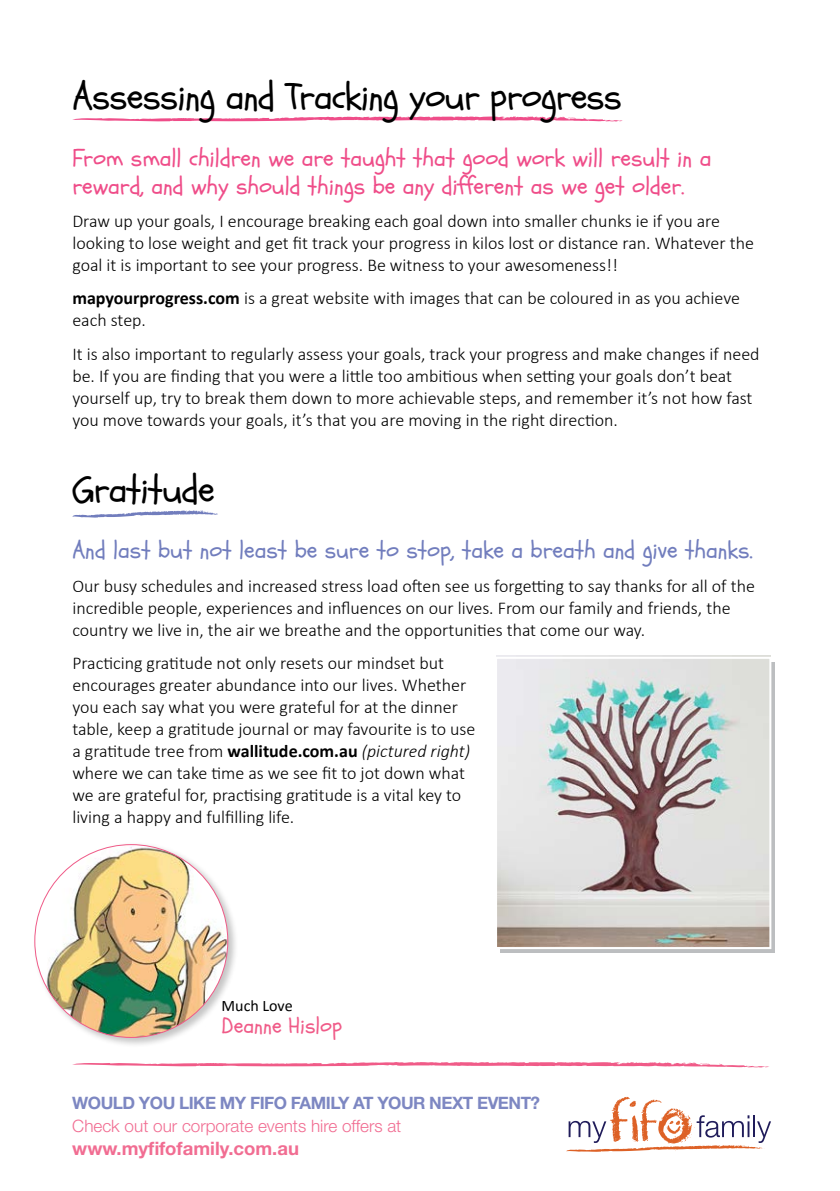
<style>
.page{position:relative;width:840px;height:1191px;background:#fff}
.page>*{position:absolute;margin:0;border:0;box-sizing:border-box;transform-origin:0 0}
.t1{font:38px "Schoolbell";letter-spacing:-.02em;color:#000}
.t2{font:24px/28px "Schoolbell";color:#ef4d89}
.t3{font:24px "Schoolbell";color:#717dbd}
.t4{font:22px "Schoolbell";color:#f05b88}
.t5{font:700 18.6px "Helvetica Neue LT Std";color:#f16d92}
.t6{font:300 18px/22px "Calibri";color:#000}
.t7{font:700 17px "Helvetica Neue LT Std";letter-spacing:-.03em;color:#7d87c2}
.t8{font:300 17px "Helvetica Neue LT Std";color:#f16d92}
.t9{font:16px "Calibri";color:#000}
.s1{font-weight:700}
.s2{font-style:italic}
</style>
<div class="page">
<svg style="left:72px;top:116px;width:551px;height:6px"></svg>
<svg style="left:72px;top:1062px;width:697px;height:5px"></svg>
<svg style="left:72px;top:510px;width:146px;height:8px"></svg>
<div style="left:32px;top:842px;width:206px;height:205px;background:#000;opacity:.23"></div>
<img style="left:35px;top:844px;width:193px;height:193px;border-radius:96px">
<svg style="left:566px;top:1096px;width:204px;height:55px"></svg>
<svg style="left:496px;top:656px;width:276px;height:294px;background:#cbc8c7"></svg>
<h1 class="t1" style="left:72px;top:71px;width:551px">Assessing and Tracking your progress</h1>
<h2 class="t2" style="left:72px;top:144px;width:640px">From small children we are taught that good work will result in a reward, and why should things be any different as we get older.</h2>
<p class="t6" style="left:72px;top:210px;width:682px">Draw up your goals, I encourage breaking each goal down into smaller chunks ie if you are looking to lose weight and get fit track your progress in kilos lost or distance ran. Whatever the goal it is important to see your progress. Be witness to your awesomeness!!</p>
<p class="t6" style="left:72px;top:287px;width:668px"><span class="s1">mapyourprogress.com</span> is a great website with images that can be coloured in as you achieve each step.</p>
<p class="t6" style="left:72px;top:342px;width:688px">It is also important to regularly assess your goals, track your progress and make changes if need be. If you are finding that you were a little too ambitious when setting your goals don’t beat yourself up, try to break them down to more achievable steps, and remember it’s not how fast you move towards your goals, it’s that you are moving in the right direction.</p>
<h1 class="t1" style="left:72px;top:464px;width:144px">Gratitude</h1>
<h2 class="t3" style="left:72px;top:534px;width:681px">And last but not least be sure to stop, take a breath and give thanks.</h2>
<p class="t6" style="left:72px;top:574px;width:683px">Our busy schedules and increased stress load often see us forgetting to say thanks for all of the incredible people, experiences and influences on our lives. From our family and friends, the country we live in, the air we breathe and the opportunities that come our way.</p>
<p class="t6" style="left:72px;top:652px;width:404px">Practicing gratitude not only resets our mindset but encourages greater abundance into our lives. Whether you each say what you were grateful for at the dinner table, keep a gratitude journal or may favourite is to use a gratitude tree from <span class="s1">wallitude.com.au</span> <span class="s2">(pictured right) </span>where we can take time as we see fit to jot down what we are grateful for, practising gratitude is a vital key to living a happy and fulfilling life.</p>
<p class="t9" style="left:221px;top:994px;width:73px">Much Love</p>
<p class="t4" style="left:221px;top:1010px;width:122px">Deanne Hislop</p>
<p class="t7" style="left:72px;top:1092px;width:469px">WOULD YOU LIKE MY FIFO FAMILY AT YOUR NEXT EVENT?</p>
<p class="t8" style="left:72px;top:1115px;width:330px">Check out our corporate events hire offers at</p>
<p class="t5" style="left:72px;top:1136px;width:228px">www.myfifofamily.com.au</p>
</div>
